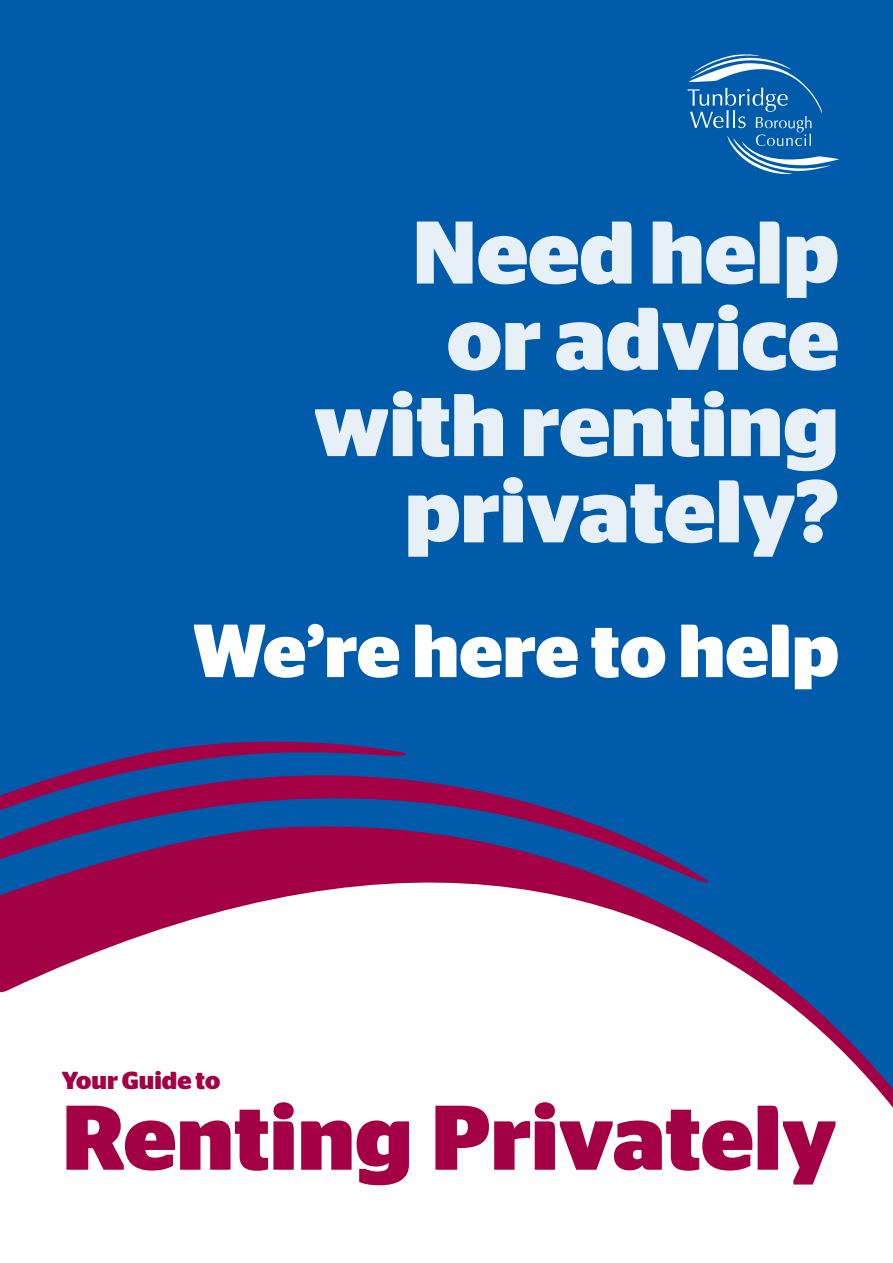
<style>
.page{position:relative;width:893px;height:1263px;background:#fff}
.page>*{position:absolute;margin:0;border:0;box-sizing:border-box;transform-origin:0 0}
.Front_subhead{font:700 91.5px "Stag Sans";color:#a30045}
.t1{font:700 88.65px/86.2px "Stag Sans";color:#e7eff7;text-align:right}
.t2{font:700 75px "Stag Sans";color:#fff}
.Front_subhead-2{font:700 24.6px "Stag Sans";color:#a30045}
</style>
<div class="page">
<div style="left:0;top:0;width:893px;height:625px;background:#005cab"></div>
<svg style="left:0;top:625px;width:893px;height:483px"></svg>
<svg style="left:0;top:635px;width:709px;height:338px;fill:#005cab"></svg>
<svg style="left:0;top:690px;width:406px;height:223px;background:#4d3c83"></svg>
<svg style="left:687px;top:54px;width:152px;height:120px;background:#2473b6"></svg>
<h1 class="t1" style="left:314px;top:202px;width:527px">Need help or advice with renting privately?</h1>
<h1 class="t2" style="left:193px;top:595px;width:648px">We’re here to help</h1>
<h2 class="Front_subhead-2" style="left:62px;top:1062px;width:160px">Your Guide to</h2>
<h2 class="Front_subhead" style="left:62px;top:1070px;width:776px">Renting Privately</h2>
</div>
